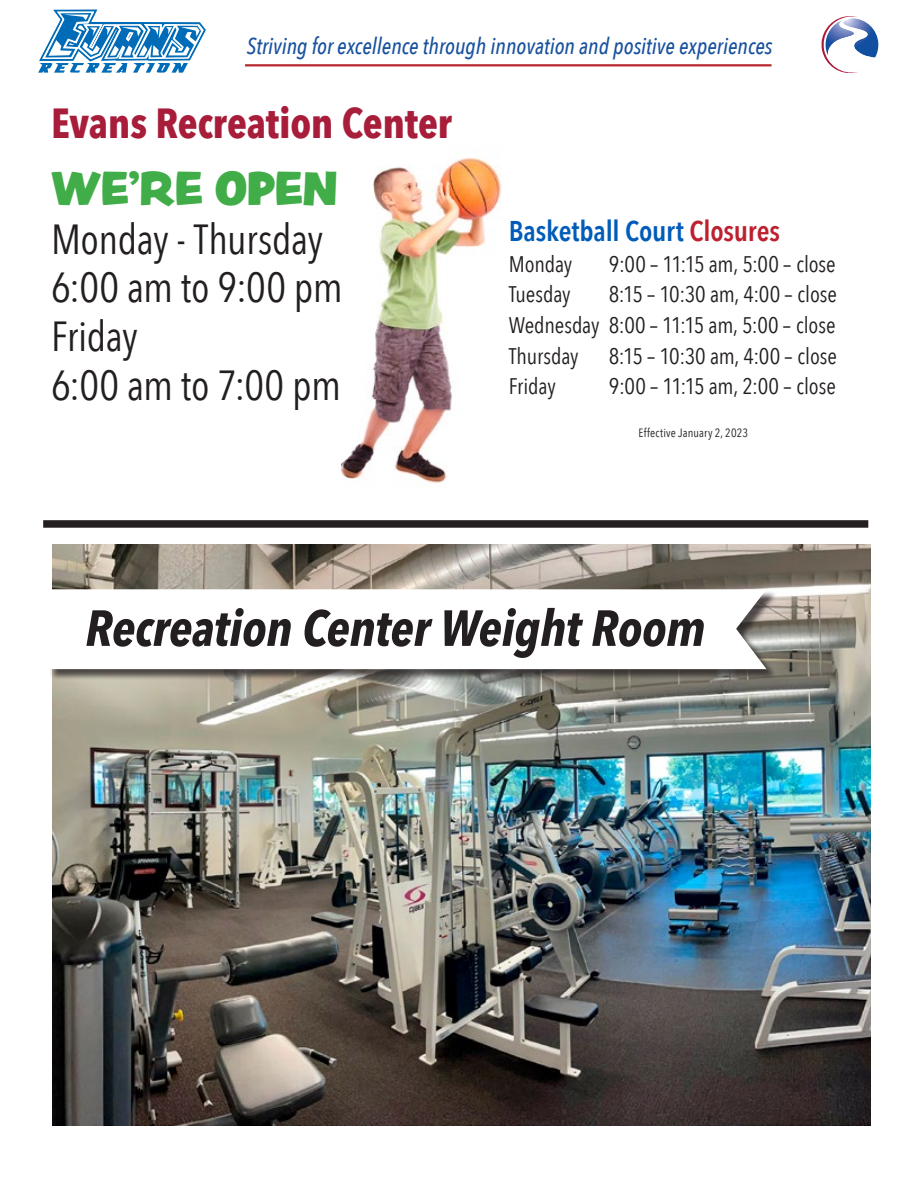
<style>
.page{position:relative;width:918px;height:1188px;background:#fff}
.page>*{position:absolute;margin:0;border:0;box-sizing:border-box;transform-origin:0 0}
.t1{font:italic 700 50.25px "Avenir Next Condensed";letter-spacing:-.005em;color:#231f20}
.t2{font:42px/48.6px "Avenir Next Condensed";letter-spacing:-.015em;color:#231f20}
.t3{font:700 42px "Avenir Next Condensed";letter-spacing:-.01em;color:#a81d3a}
.t4{font:42px "Peachy Keen JF";letter-spacing:-.015em;color:#41ad49}
.t5{font:600 28.5px "Avenir Next Condensed";letter-spacing:-.005em;color:#005cb9}
.t6{font:italic 500 22.95px "Avenir Next Condensed";color:#18519e;scale:.96 1}
.t7{font:22.5px/30.6px "Avenir Next Condensed";letter-spacing:-.005em;color:#231f20;text-align:justify}
.t8{font:12px "Avenir Next Condensed";letter-spacing:.01em;color:#231f20}
.s1{color:#bd202e}
</style>
<div class="page">
<img style="left:341px;top:157px;width:160px;height:326px">
<img style="left:52px;top:544px;width:819px;height:582px">
<div style="left:50px;top:590px;width:728px;height:90px;background:#231f20;opacity:.75"></div>
<svg style="left:50px;top:589px;width:717px;height:80px"></svg>
<div style="left:43px;top:520px;width:825px;height:8px;background:#231f20"></div>
<svg style="left:821px;top:16px;width:58px;height:57px"></svg>
<svg style="left:38px;top:10px;width:168px;height:63px"></svg>
<hr style="left:245px;top:64px;width:527px;height:2px;background:#b8292f">
<p class="t6" style="left:247px;top:32px;width:549px">Striving for excellence through innovation and positive experiences</p>
<h2 class="t3" style="left:51px;top:97px;width:402px">Evans Recreation Center</h2>
<h2 class="t4" style="left:51px;top:157px;width:288px">WE’RE OPEN</h2>
<h2 class="t2" style="left:51px;top:213px;width:293px">Monday - Thursday<br>6:00 am to 9:00 pm<br>Friday<br>6:00 am to 7:00 pm</h2>
<p class="t5" style="left:509px;top:207px;width:273px">Basketball Court <span class="s1">Closures</span></p>
<p class="t7" style="left:509px;top:248px;width:65px">Monday</p>
<p class="t7" style="left:609px;top:248px;width:228px">9:00 – 11:15 am, 5:00 – close</p>
<p class="t7" style="left:509px;top:278px;width:63px">Tuesday</p>
<p class="t7" style="left:509px;top:278px;width:330px;text-indent:100px">8:15 – 10:30 am, 4:00 – close Wednesday 8:00 – 11:15 am, 5:00 – close Thursday</p>
<p class="t7" style="left:609px;top:339px;width:230px">8:15 – 10:30 am, 4:00 – close</p>
<p class="t7" style="left:509px;top:370px;width:49px">Friday</p>
<p class="t7" style="left:609px;top:370px;width:229px">9:00 – 11:15 am, 2:00 – close</p>
<p class="t8" style="left:639px;top:423px;width:111px">Effective January 2, 2023</p>
<h1 class="t1" style="left:85px;top:597px;width:622px">Recreation Center Weight Room</h1>
</div>
